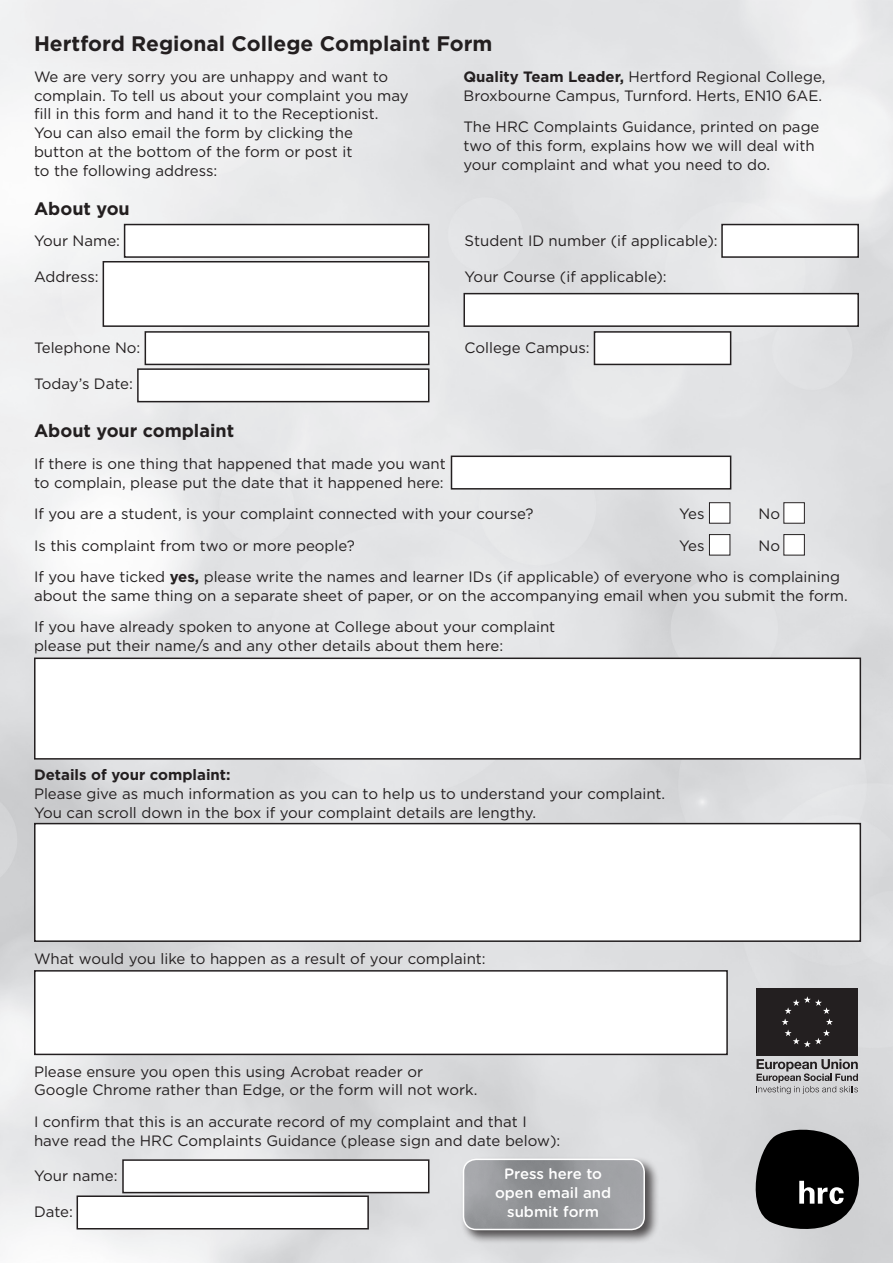
<style>
.page{position:relative;width:893px;height:1263px;background:#fff}
.page>*{position:absolute;margin:0;border:0;box-sizing:border-box;transform-origin:0 0}
.t1{font:700 21px "Gotham";color:#231f20}
.t2{font:700 18px "Gotham";color:#231f20}
.t3{font:15px/18.8px "Gotham";color:#231f20}
.t4{font:500 15px/18.8px "Gotham Rounded";color:#fff;text-align:center}
.s1{font-weight:700}
</style>
<div class="page">
<img style="left:0;top:0;width:893px;height:1263px">
<div style="left:460px;top:1156px;width:199px;height:88px;background:#231f20;opacity:.75"></div>
<img style="left:463px;top:1159px;width:181px;height:70px">
<div style="left:463px;top:1158px;width:182px;height:72px;border:2px solid #fff;border-radius:13px"></div>
<div style="left:125px;top:225px;width:304px;height:32px;background:#fff"></div>
<div style="left:124px;top:224px;width:305px;height:34px;border:2px solid #231f20"></div>
<div style="left:145px;top:332px;width:284px;height:32px;background:#fff"></div>
<div style="left:145px;top:331px;width:284px;height:34px;border:2px solid #231f20"></div>
<div style="left:138px;top:369px;width:291px;height:33px;background:#fff"></div>
<div style="left:137px;top:368px;width:292px;height:34px;border:2px solid #231f20"></div>
<div style="left:451px;top:456px;width:280px;height:33px;background:#fff"></div>
<div style="left:451px;top:455px;width:280px;height:35px;border:2px solid #231f20"></div>
<div style="left:123px;top:1160px;width:306px;height:32px;background:#fff"></div>
<div style="left:122px;top:1159px;width:307px;height:34px;border:2px solid #231f20"></div>
<div style="left:77px;top:1196px;width:291px;height:33px;background:#fff"></div>
<div style="left:77px;top:1195px;width:292px;height:34px;border:2px solid #231f20"></div>
<div style="left:35px;top:658px;width:825px;height:101px;background:#fff"></div>
<div style="left:34px;top:657px;width:827px;height:103px;border:2px solid #231f20"></div>
<div style="left:35px;top:971px;width:692px;height:83px;background:#fff"></div>
<div style="left:34px;top:970px;width:694px;height:85px;border:2px solid #231f20"></div>
<div style="left:35px;top:824px;width:825px;height:117px;background:#fff"></div>
<div style="left:34px;top:823px;width:827px;height:119px;border:2px solid #231f20"></div>
<div style="left:103px;top:262px;width:326px;height:64px;background:#fff"></div>
<div style="left:103px;top:261px;width:326px;height:66px;border:2px solid #231f20"></div>
<div style="left:722px;top:225px;width:136px;height:32px;background:#fff"></div>
<div style="left:721px;top:224px;width:138px;height:34px;border:2px solid #231f20"></div>
<div style="left:594px;top:332px;width:137px;height:32px;background:#fff"></div>
<div style="left:594px;top:331px;width:137px;height:34px;border:2px solid #231f20"></div>
<div style="left:464px;top:294px;width:394px;height:32px;background:#fff"></div>
<div style="left:463px;top:293px;width:396px;height:34px;border:2px solid #231f20"></div>
<div style="left:709px;top:503px;width:21px;height:20px;background:#fff"></div>
<div style="left:709px;top:502px;width:21px;height:22px;border:1px solid #231f20"></div>
<div style="left:709px;top:535px;width:21px;height:20px;background:#fff"></div>
<div style="left:709px;top:534px;width:21px;height:21px;border:1px solid #231f20"></div>
<div style="left:784px;top:503px;width:20px;height:20px;background:#fff"></div>
<div style="left:783px;top:502px;width:22px;height:22px;border:1px solid #231f20"></div>
<div style="left:784px;top:535px;width:20px;height:20px;background:#fff"></div>
<div style="left:783px;top:534px;width:22px;height:21px;border:1px solid #231f20"></div>
<svg style="left:756px;top:1059px;width:102px;height:35px;background:#a8a7a9"></svg>
<div style="left:757px;top:988px;width:101px;height:68px;background:#231f20"></div>
<svg style="left:782px;top:996px;width:51px;height:51px"></svg>
<svg style="left:756px;top:1130px;width:103px;height:99px;background:#2e2e2f"></svg>
<p class="t1" style="left:34px;top:29px;width:460px">Hertford Regional College Complaint Form</p>
<p class="t3" style="left:34px;top:67px;width:376px">We are very sorry you are unhappy and want to complain. To tell us about your complaint you may fill in this form and hand it to the Receptionist.<br>You can also email the form by clicking the<br>button at the bottom of the form or post it<br>to the following address:</p>
<p class="t3" style="left:463px;top:67px;width:363px"><span class="s1">Quality Team Leader,</span> Hertford Regional College,<br>Broxbourne Campus, Turnford. Herts, EN10 6AE.</p>
<p class="t3" style="left:463px;top:117px;width:357px">The HRC Complaints Guidance, printed on page two of this form, explains how we will deal with your complaint and what you need to do.</p>
<p class="t2" style="left:34px;top:196px;width:97px">About you</p>
<p class="t3" style="left:34px;top:231px;width:88px">Your Name:</p>
<p class="t3" style="left:465px;top:231px;width:255px">Student ID number (if applicable):</p>
<p class="t3" style="left:34px;top:267px;width:66px">Address:</p>
<p class="t3" style="left:465px;top:267px;width:204px">Your Course (if applicable):</p>
<p class="t3" style="left:34px;top:338px;width:108px">Telephone No:</p>
<p class="t3" style="left:465px;top:338px;width:127px">College Campus:</p>
<p class="t3" style="left:34px;top:374px;width:100px">Today’s Date:</p>
<p class="t2" style="left:34px;top:419px;width:202px">About your complaint</p>
<p class="t3" style="left:34px;top:454px;width:413px">If there is one thing that happened that made you want to complain, please put the date that it happened here:</p>
<p class="t3" style="left:34px;top:504px;width:501px">If you are a student, is your complaint connected with your course?</p>
<p class="t3" style="left:679px;top:504px;width:27px">Yes</p>
<p class="t3" style="left:758px;top:504px;width:23px">No</p>
<p class="t3" style="left:34px;top:535px;width:322px">Is this complaint from two or more people?</p>
<p class="t3" style="left:679px;top:535px;width:27px">Yes</p>
<p class="t3" style="left:758px;top:535px;width:23px">No</p>
<p class="t3" style="left:34px;top:567px;width:815px">If you have ticked <span class="s1">yes,</span> please write the names and learner IDs (if applicable) of everyone who is complaining about the same thing on a separate sheet of paper, or on the accompanying email when you submit the form.</p>
<p class="t3" style="left:34px;top:617px;width:523px">If you have already spoken to anyone at College about your complaint please put their name/s and any other details about them here:</p>
<p class="t3" style="left:34px;top:765px;width:633px"><span class="s1">Details of your complaint:<br></span>Please give as much information as you can to help us to understand your complaint.<br>You can scroll down in the box if your complaint details are lengthy.</p>
<p class="t3" style="left:34px;top:949px;width:453px">What would you like to happen as a result of your complaint:</p>
<p class="t3" style="left:34px;top:1061px;width:445px">Please ensure you open this using Acrobat reader or<br>Google Chrome rather than Edge, or the form will not work.</p>
<p class="t3" style="left:34px;top:1112px;width:528px">I confirm that this is an accurate record of my complaint and that I have read the HRC Complaints Guidance (please sign and date below):</p>
<p class="t3" style="left:34px;top:1166px;width:85px">Your name:</p>
<p class="t3" style="left:34px;top:1202px;width:40px">Date:</p>
<p class="t4" style="left:495px;top:1164px;width:118px">Press here to open email and submit form</p>
</div>
